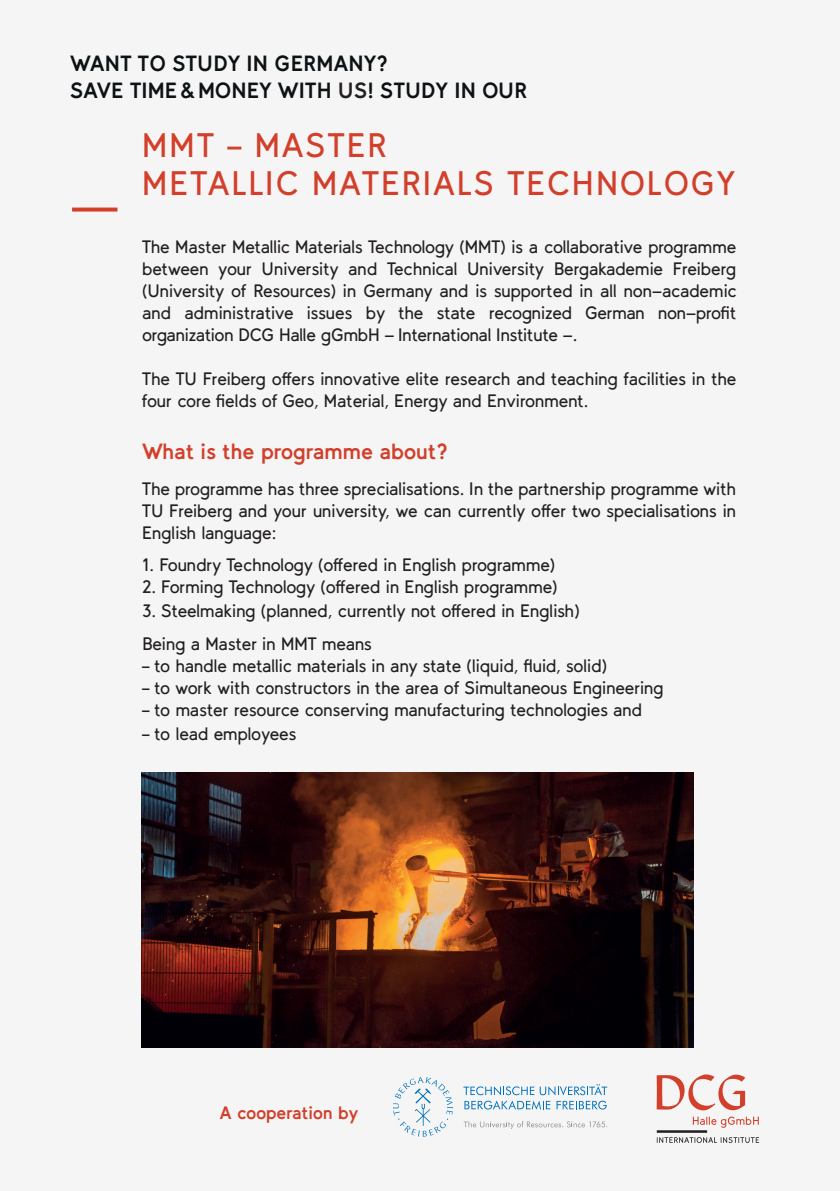
<style>
.page{position:relative;width:840px;height:1191px;background:#fff}
.page>*{position:absolute;margin:0;border:0;box-sizing:border-box;transform-origin:0 0}
.t1{font:34px "Tilde";letter-spacing:.065em;color:#d23f2a}
.t2{font:700 22px "Tilde";letter-spacing:.01em;color:#0d1214}
.t3{font:700 22px "Tilde";letter-spacing:-.03em;color:#d23f2a}
.t4{font:18px/22px "Tilde";letter-spacing:-.02em;color:#231f20;text-align:justify}
.t5{font:700 18px "Tilde";letter-spacing:-.02em;color:#d23f2a}
.s1{color:#231f20}
</style>
<div class="page">
<div style="left:0;top:0;width:839px;height:1191px;background:#f5f5f6"></div>
<svg style="left:72px;top:207px;width:45px;height:4px"></svg>
<svg style="left:393px;top:1077px;width:60px;height:59px"></svg>
<svg style="left:463px;top:1084px;width:144px;height:25px"></svg>
<svg style="left:463px;top:1121px;width:144px;height:8px"></svg>
<img style="left:142px;top:772px;width:550px;height:275px">
<svg style="left:692px;top:1116px;width:66px;height:11px"></svg>
<svg style="left:656px;top:1074px;width:88px;height:36px"></svg>
<svg style="left:656px;top:1137px;width:102px;height:6px"></svg>
<hr style="left:656px;top:1130px;width:50px;height:2px;background:#231f20">
<p class="t2" style="left:70px;top:51px;width:318px">WANT TO STUDY IN GERMANY?</p>
<p class="t2" style="left:70px;top:77px;width:458px">SAVE TIME&amp;MONEY WITH <span class="s1">US</span>! STUDY IN OUR</p>
<p class="t1" style="left:142px;top:125px;width:245px">MMT – MASTER</p>
<p class="t1" style="left:142px;top:163px;width:593px">METALLIC MATERIALS TECHNOLOGY</p>
<p class="t4" style="left:142px;top:236px;width:595px">The Master Metallic Materials Technology (MMT) is a collaborative programme between your University and Technical University Bergakademie Freiberg (University of Resources) in Germany and is supported in all non-academic and administrative issues by the state recognized German non-profit organization DCG Halle gGmbH - International Institute -.</p>
<p class="t4" style="left:142px;top:368px;width:595px">The TU Freiberg offers innovative elite research and teaching facilities in the four core fields of Geo, Material, Energy and Environment.</p>
<p class="t3" style="left:142px;top:439px;width:306px">What is the programme about?</p>
<p class="t4" style="left:142px;top:478px;width:595px">The programme has three sprecialisations. In the partnership programme with TU Freiberg and your university, we can currently offer two specialisations in English language:</p>
<p class="t4" style="left:142px;top:554px;width:414px">1. Foundry Technology (offered in English programme)</p>
<p class="t4" style="left:142px;top:576px;width:417px">2. Forming Technology (offered in English programme)</p>
<p class="t4" style="left:142px;top:600px;width:439px">3. Steelmaking (planned, currently not offered in English)</p>
<p class="t4" style="left:142px;top:632px;width:231px">Being a Master in MMT means</p>
<p class="t4" style="left:142px;top:654px;width:466px">– to handle metallic materials in any state (liquid, fluid, solid)</p>
<p class="t4" style="left:142px;top:676px;width:523px">– to work with constructors in the area of Simultaneous Engineering</p>
<p class="t4" style="left:142px;top:698px;width:501px">– to master resource conserving manufacturing technologies and</p>
<p class="t4" style="left:142px;top:722px;width:156px">– to lead employees</p>
<p class="t5" style="left:220px;top:1102px;width:140px">A cooperation by</p>
</div>
